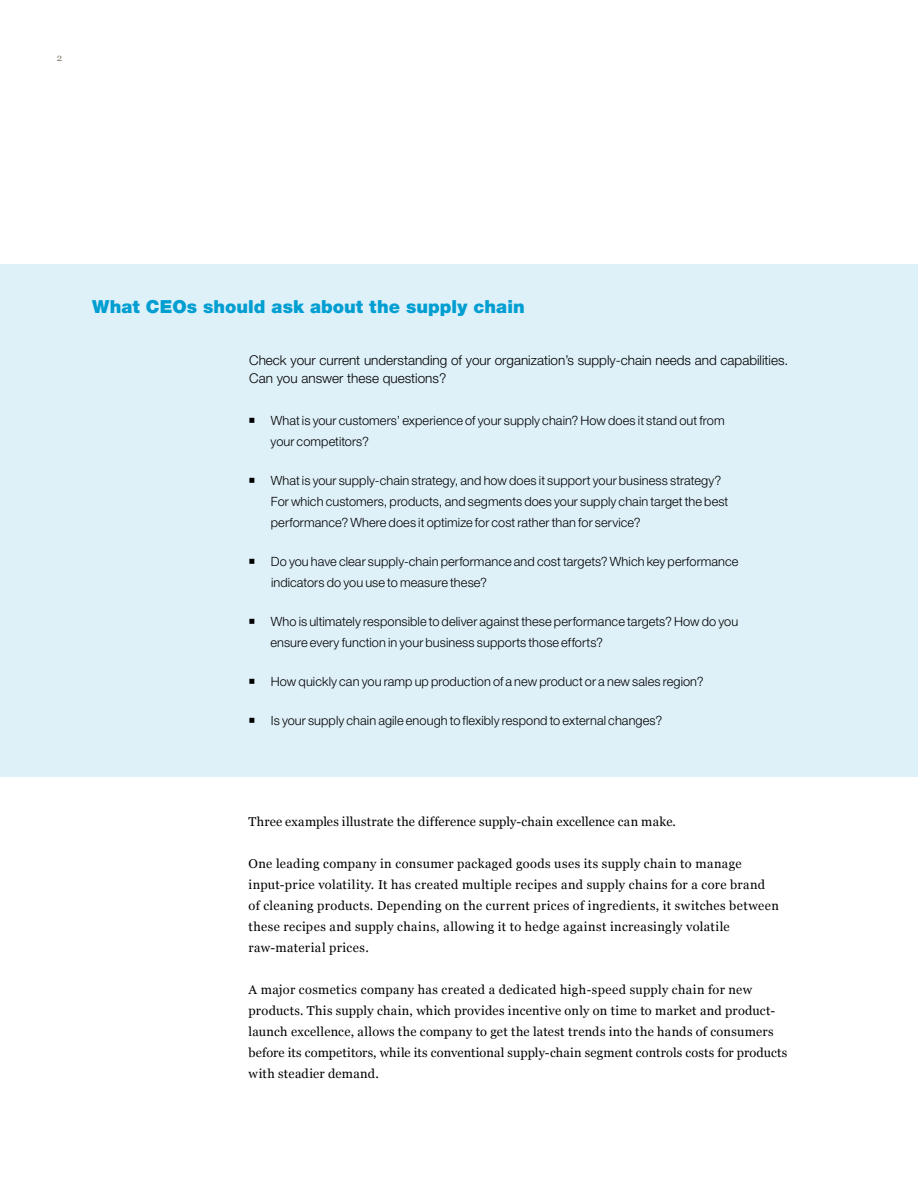
<style>
.page{position:relative;width:918px;height:1188px;background:#fff}
.page>*{position:absolute;margin:0;border:0;box-sizing:border-box;transform-origin:0 0}
.t1{font:900 18px "Helvetica Neue LT Std";letter-spacing:.005em;color:#009ed1}
.t2{font:300 13.5px/18px "Helvetica Neue LT Std";color:#000}
.t3{font:12.75px/21px "Georgia";letter-spacing:.02em;color:#000}
.t4{font:300 12.75px/21px "Helvetica Neue LT Std";letter-spacing:.005em;color:#000}
.t5{font:9.75px "Georgia";color:#887e6e}
</style>
<div class="page">
<div style="left:0;top:264px;width:918px;height:513px;background:#def0f8"></div>
<p class="t5" style="left:57px;top:52px;width:7px">2</p>
<h1 class="t1" style="left:92px;top:296px;width:434px">What CEOs should ask about the supply chain</h1>
<p class="t2" style="left:249px;top:351px;width:541px">Check your current understanding of your organization’s supply-chain needs and capabilities.<br>Can you answer these questions?</p>
<p class="t4" style="left:271px;top:410px;width:456px">What is your customers’ experience of your supply chain? How does it stand out from your competitors?</p>
<p class="t4" style="left:271px;top:470px;width:459px">What is your supply-chain strategy, and how does it support your business strategy?<br>For which customers, products, and segments does your supply chain target the best performance? Where does it optimize for cost rather than for service?</p>
<p class="t4" style="left:271px;top:551px;width:469px">Do you have clear supply-chain performance and cost targets? Which key performance indicators do you use to measure these?</p>
<p class="t4" style="left:270px;top:611px;width:469px">Who is ultimately responsible to deliver against these performance targets? How do you ensure every function in your business supports those efforts?</p>
<p class="t4" style="left:271px;top:671px;width:434px">How quickly can you ramp up production of a new product or a new sales region?</p>
<p class="t4" style="left:271px;top:710px;width:393px">Is your supply chain agile enough to flexibly respond to external changes?</p>
<p class="t3" style="left:249px;top:811px;width:429px">Three examples illustrate the difference supply-chain excellence can make.</p>
<p class="t3" style="left:249px;top:853px;width:532px">One leading company in consumer packaged goods uses its supply chain to manage input-price volatility. It has created multiple recipes and supply chains for a core brand of cleaning products. Depending on the current prices of ingredients, it switches between these recipes and supply chains, allowing it to hedge against increasingly volatile raw-material prices.</p>
<p class="t3" style="left:249px;top:979px;width:540px">A major cosmetics company has created a dedicated high-speed supply chain for new products. This supply chain, which provides incentive only on time to market and product&shy;launch excellence, allows the company to get the latest trends into the hands of consumers before its competitors, while its conventional supply-chain segment controls costs for products with steadier demand.</p>
</div>
